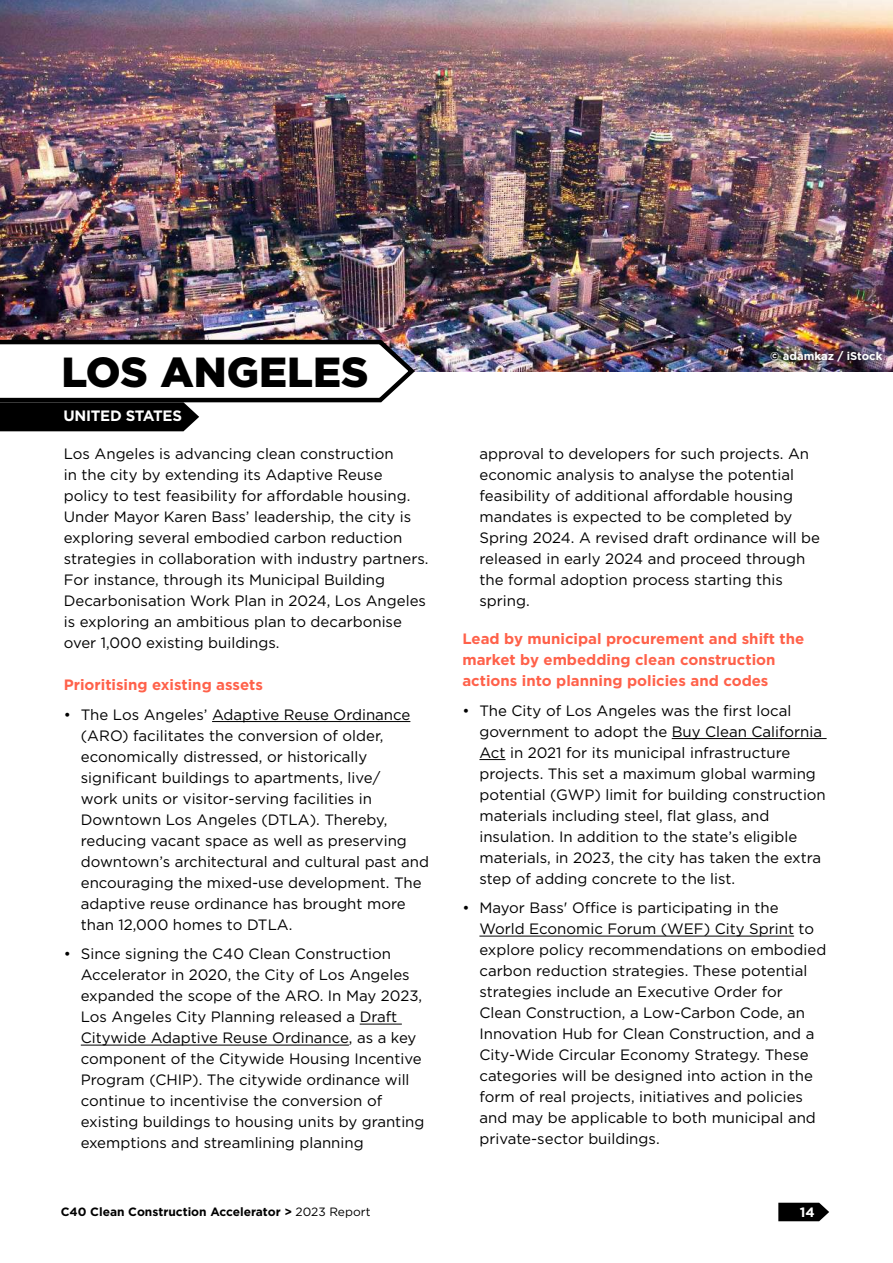
<style>
.page{position:relative;width:893px;height:1263px;background:#fff}
.page>*{position:absolute;margin:0;border:0;box-sizing:border-box;transform-origin:0 0}
.t1{font:900 42px "Gotham";color:#000}
.t2{font:15px/21px "Gotham";color:#000}
.t3{font:700 15px/21px "Gotham";color:#ff614a}
.t4{font:700 15px "Gotham";letter-spacing:-.02em;color:#fff}
.t5{font:700 13.5px "Gotham";color:#fff}
.t6{font:700 12px "Gotham";color:#000}
.t7{font:700 11.25px "Gotham";color:#fff}
.s1{font-weight:400}
</style>
<div class="page">
<img style="left:0;top:0;width:893px;height:371px">
<hr style="left:212px;top:721px;width:198px;height:1px;background:#000">
<hr style="left:360px;top:1024px;width:42px;height:1px;background:#000">
<hr style="left:81px;top:1045px;width:268px;height:1px;background:#000">
<hr style="left:672px;top:738px;width:155px;height:1px;background:#000">
<svg style="left:479px;top:759px;width:27px;height:1px"></svg>
<hr style="left:479px;top:936px;width:315px;height:1px;background:#000">
<div style="left:763px;top:344px;width:126px;height:24px;background:#000;opacity:.75"></div>
<svg style="left:0;top:338px;width:418px;height:93px"></svg>
<svg style="left:778px;top:1203px;width:51px;height:18px"></svg>
<h1 class="t1" style="left:61px;top:343px;width:308px">LOS ANGELES</h1>
<p class="t4" style="left:63px;top:407px;width:120px">UNITED STATES</p>
<p class="t2" style="left:64px;top:443px;width:366px">Los Angeles is advancing clean construction<br>in the city by extending its Adaptive Reuse policy to test feasibility for affordable housing.<br>Under Mayor Karen Bass’ leadership, the city is exploring several embodied carbon reduction strategies in collaboration with industry partners.<br>For instance, through its Municipal Building Decarbonisation Work Plan in 2024, Los Angeles is exploring an ambitious plan to decarbonise over 1,000 existing buildings.</p>
<p class="t3" style="left:64px;top:674px;width:201px">Prioritising existing assets</p>
<p class="t2" style="left:81px;top:703px;width:350px;text-indent:-17px">• The Los Angeles’ Adaptive Reuse Ordinance (ARO) facilitates the conversion of older, economically distressed, or historically significant buildings to apartments, live/<br>work units or visitor-serving facilities in Downtown Los Angeles (DTLA). Thereby, reducing vacant space as well as preserving downtown’s architectural and cultural past and encouraging the mixed-use development. The adaptive reuse ordinance has brought more than 12,000 homes to DTLA.</p>
<p class="t2" style="left:81px;top:943px;width:345px;text-indent:-17px">• Since signing the C40 Clean Construction Accelerator in 2020, the City of Los Angeles expanded the scope of the ARO. In May 2023, Los Angeles City Planning released a Draft Citywide Adaptive Reuse Ordinance, as a key component of the Citywide Housing Incentive Program (CHIP). The citywide ordinance will continue to incentivise the conversion of existing buildings to housing units by granting exemptions and streamlining planning</p>
<p class="t7" style="left:770px;top:349px;width:114px">© adamkaz / iStock</p>
<p class="t2" style="left:479px;top:443px;width:342px">approval to developers for such projects. An economic analysis to analyse the potential feasibility of additional affordable housing mandates is expected to be completed by Spring 2024. A revised draft ordinance will be released in early 2024 and proceed through the formal adoption process starting this spring.</p>
<p class="t3" style="left:462px;top:628px;width:343px">Lead by municipal procurement and shift the market by embedding clean construction actions into planning policies and codes</p>
<p class="t2" style="left:479px;top:699px;width:348px;text-indent:-17px">• The City of Los Angeles was the first local government to adopt the Buy Clean California Act in 2021 for its municipal infrastructure projects. This set a maximum global warming potential (GWP) limit for building construction materials including steel, flat glass, and insulation. In addition to the state’s eligible materials, in 2023, the city has taken the extra step of adding concrete to the list.</p>
<p class="t2" style="left:479px;top:897px;width:348px;text-indent:-17px">• Mayor Bass' Office is participating in the World Economic Forum (WEF) City Sprint to explore policy recommendations on embodied carbon reduction strategies. These potential strategies include an Executive Order for Clean Construction, a Low-Carbon Code, an Innovation Hub for Clean Construction, and a City-Wide Circular Economy Strategy. These categories will be designed into action in the form of real projects, initiatives and policies and may be applicable to both municipal and private-sector buildings.</p>
<p class="t6" style="left:61px;top:1205px;width:311px">C40 Clean Construction Accelerator &gt; <span class="s1">2023 Report</span></p>
<p class="t5" style="left:800px;top:1204px;width:16px">14</p>
</div>
